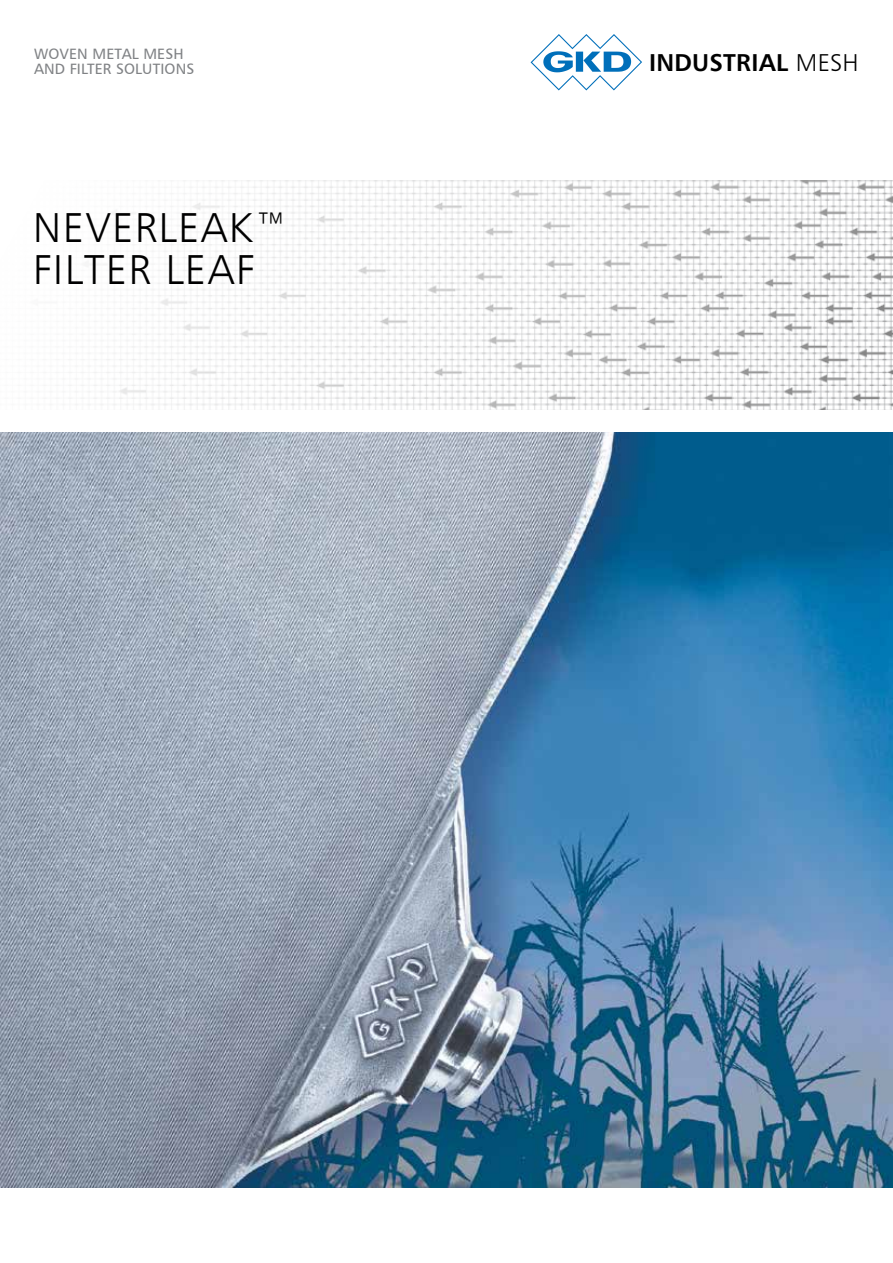
<style>
.page{position:relative;width:893px;height:1263px;background:#fff}
.page>*{position:absolute;margin:0;border:0;box-sizing:border-box;transform-origin:0 0}
.t1{font:42px/42px "Humanist 777 BT Light B";letter-spacing:.03em;color:#000}
.t2{font:24.3px "Humanist 777 BT Bold B";letter-spacing:.01em;color:#000}
.t3{font:15px/15px "Humanist 777 BT Roman B";letter-spacing:.01em;color:#808285}
.s1{font-family:"Humanist 777 BT Light B"}
</style>
<div class="page">
<svg style="left:531px;top:34px;width:111px;height:56px"></svg>
<img style="left:57px;top:180px;width:836px;height:230px">
<img style="left:0;top:432px;width:893px;height:755px">
<p class="t3" style="left:34px;top:46px;width:162px">WOVEN METAL MESH<br>AND FILTER SOLUTIONS</p>
<h1 class="t1" style="left:33px;top:206px;width:257px">NEVERLEAK™<br>FILTER LEAF</h1>
<h2 class="t2" style="left:649px;top:48px;width:211px">INDUSTRIAL <span class="s1">MESH</span></h2>
</div>
